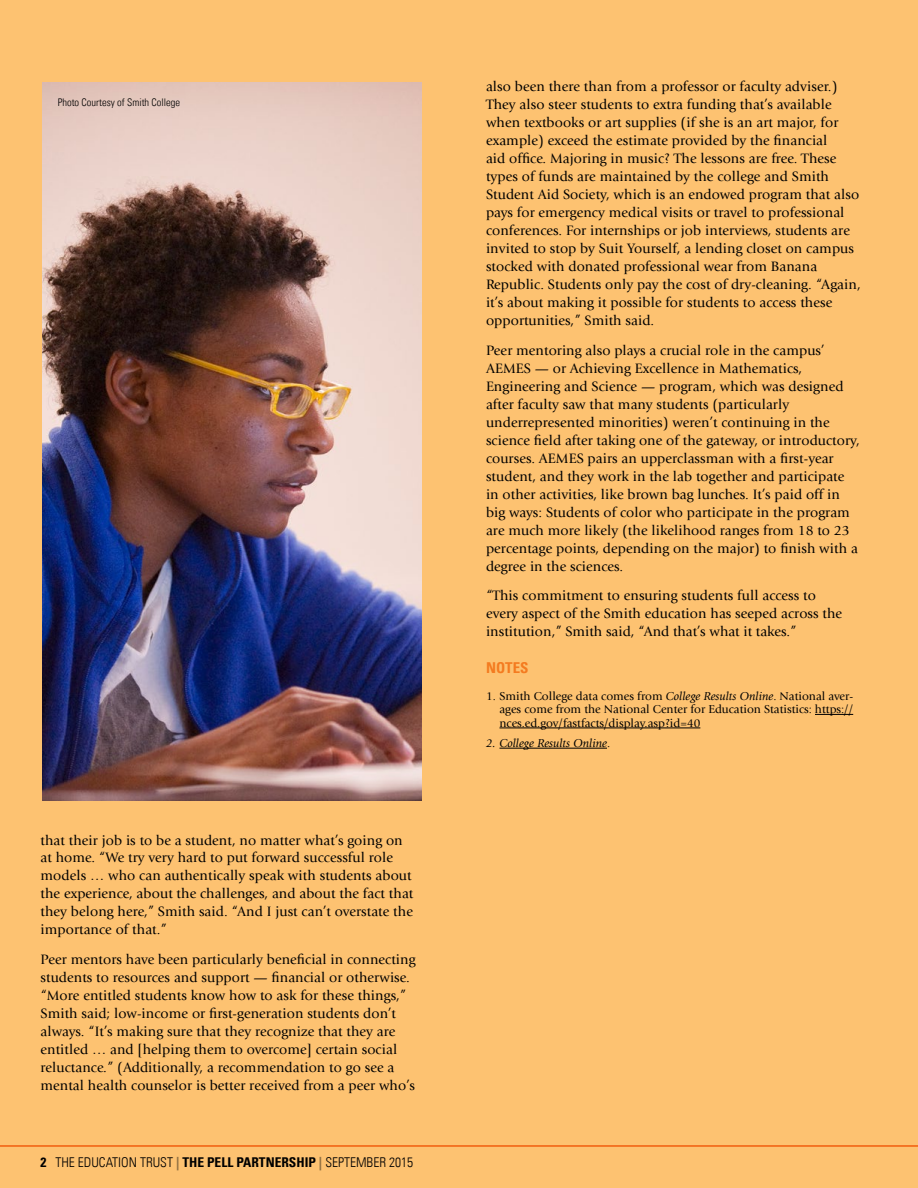
<style>
.page{position:relative;width:918px;height:1188px;background:#fdc271}
.page>*{position:absolute;margin:0;border:0;box-sizing:border-box;transform-origin:0 0}
.t1{font:700 condensed 15px "Univers LT";color:#f47b20}
.t2{font:14.25px/18px "Giovanni";letter-spacing:.005em;color:#000}
.t3{font:300 condensed 13.5px "Univers LT";color:#000}
.t4{font:12px/13.5px "Giovanni";color:#000;text-align:justify}
.t5{font:italic 12px "Giovanni";color:#000}
.t6{font:300 condensed 10.5px "Univers LT";color:#000}
.s1{font-weight:700}
.s2{font-weight:700;color:#939598}
.s3{font-style:italic}
.s4{font-style:normal}
</style>
<div class="page">
<hr style="left:815px;top:714px;width:38px;height:1px;background:#000">
<hr style="left:500px;top:728px;width:200px;height:1px;background:#000">
<hr style="left:500px;top:748px;width:107px;height:1px;background:#000">
<img style="left:42px;top:82px;width:379px;height:718px">
<p class="t6" style="left:58px;top:96px;width:124px">Photo Courtesy of Smith College</p>
<p class="t2" style="left:40px;top:831px;width:374px">that their job is to be a student, no matter what’s going on at home. “We try very hard to put forward successful role models … who can authentically speak with students about the experience, about the challenges, and about the fact that they belong here,” Smith said. “And I just can’t overstate the importance of that.”</p>
<p class="t2" style="left:40px;top:950px;width:377px">Peer mentors have been particularly beneficial in connecting students to resources and support — financial or otherwise. “More entitled students know how to ask for these things,” Smith said; low-income or first-generation students don’t always. “It’s making sure that they recognize that they are entitled … and [helping them to overcome] certain social reluctance.” (Additionally, a recommendation to go see a mental health counselor is better received from a peer who’s</p>
<p class="t3" style="left:40px;top:1154px;width:374px"><span class="s1">2</span> THE EDUCATION TRUST <span class="s2">|</span> <span class="s1">THE PELL PARTNERSHIP</span> <span class="s2">|</span> SEPTEMBER 2015</p>
<p class="t2" style="left:486px;top:78px;width:376px">also been there than from a professor or faculty adviser.)<br>They also steer students to extra funding that’s available when textbooks or art supplies (if she is an art major, for example) exceed the estimate provided by the financial<br>aid office. Majoring in music? The lessons are free. These types of funds are maintained by the college and Smith Student Aid Society, which is an endowed program that also pays for emergency medical visits or travel to professional conferences. For internships or job interviews, students are invited to stop by Suit Yourself, a lending closet on campus stocked with donated professional wear from Banana Republic. Students only pay the cost of dry-cleaning. “Again, it’s about making it possible for students to access these opportunities,” Smith said.</p>
<p class="t2" style="left:486px;top:341px;width:375px">Peer mentoring also plays a crucial role in the campus’ AEMES — or Achieving Excellence in Mathematics, Engineering and Science — program, which was designed after faculty saw that many students (particularly underrepresented minorities) weren’t continuing in the science field after taking one of the gateway, or introductory, courses. AEMES pairs an upperclassman with a first-year student, and they work in the lab together and participate in other activities, like brown bag lunches. It’s paid off in big ways: Students of color who participate in the program are much more likely (the likelihood ranges from 18 to 23 percentage points, depending on the major) to finish with a degree in the sciences.</p>
<p class="t2" style="left:486px;top:586px;width:358px">“This commitment to ensuring students full access to every aspect of the Smith education has seeped across the institution,” Smith said, “And that’s what it takes.”</p>
<p class="t1" style="left:486px;top:658px;width:44px">NOTES</p>
<p class="t4" style="left:500px;top:689px;width:355px;text-indent:-14px">1. Smith College data comes from <span class="s3">College Results Online</span>. National aver&shy;ages come from the National Center for Education Statistics: https:// nces.ed.gov/fastfacts/display.asp?id=40</p>
<p class="t5" style="left:486px;top:736px;width:126px">2. College Results Online<span class="s4">.</span></p>
</div>
